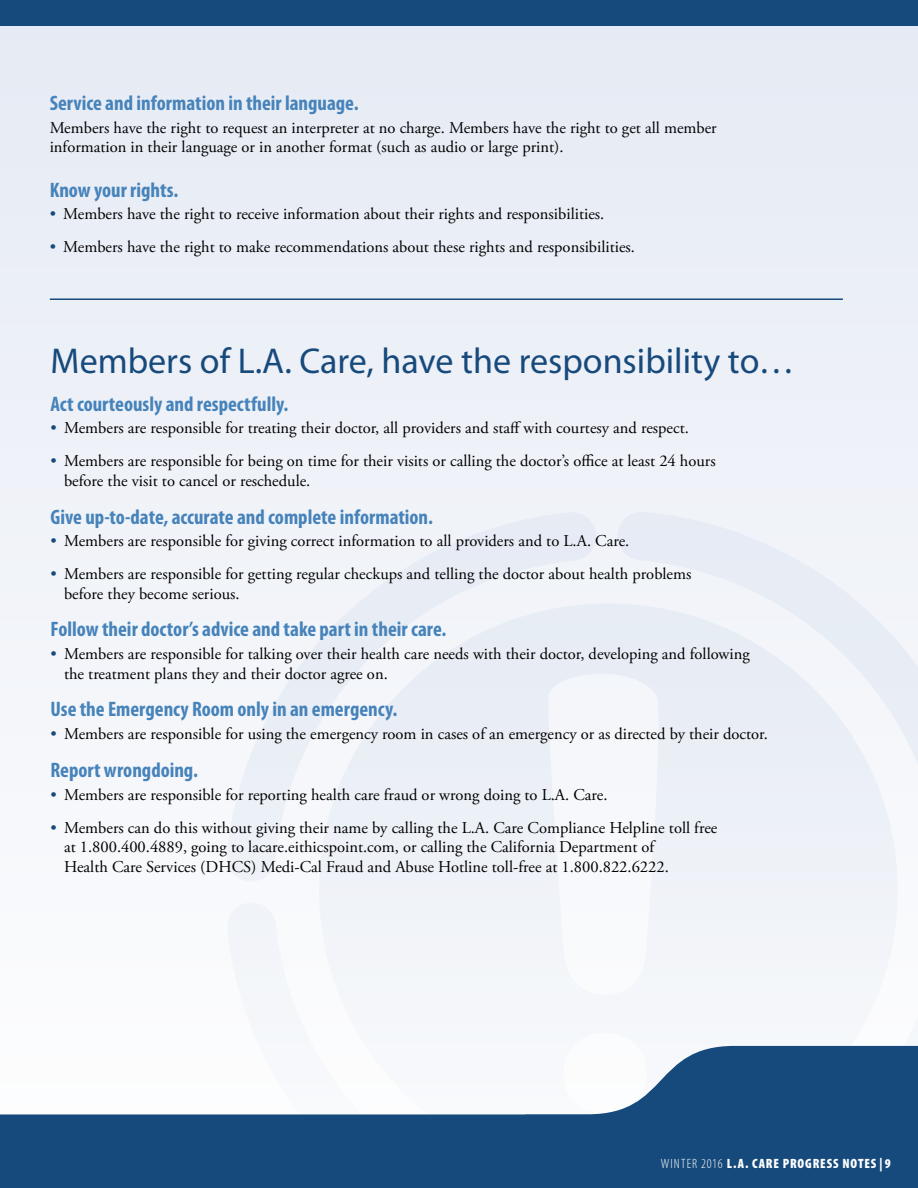
<style>
.page{position:relative;width:918px;height:1188px;background:#fff}
.page>*{position:absolute;margin:0;border:0;box-sizing:border-box;transform-origin:0 0}
.t1{font:36px "Myriad Pro";color:#174a7c}
.t2{font:700 condensed 21px "Myriad Pro";color:#4683ba}
.t3{font:16.5px/19.5px "Adobe Garamond Pro";color:#000}
.t4{font:900 condensed 13.5px "Myriad Pro";letter-spacing:.065em;color:#fff}
.s1{color:#174a7c}
.s2{font-weight:300}
</style>
<div class="page">
<div style="left:0;top:26px;width:918px;height:704px;background:#ebeff6"></div>
<svg style="left:226px;top:511px;width:371px;height:371px;fill:#f1f3f9"></svg>
<div style="left:227px;top:902px;width:69px;height:109px;background:#f3f6fa"></div>
<svg style="left:616px;top:511px;width:302px;height:254px;fill:#f0f3f8"></svg>
<svg style="left:319px;top:603px;width:579px;height:443px;fill:#f0f3f8"></svg>
<svg style="left:0;top:1046px;width:918px;height:142px;fill:#174a7c"></svg>
<hr style="left:50px;top:298px;width:793px;height:2px;background:#174a7c">
<div style="left:0;top:0;width:918px;height:26px;background:#174a7c"></div>
<p class="t2" style="left:50px;top:90px;width:310px">Service and information in their language.</p>
<p class="t3" style="left:50px;top:118px;width:669px">Members have the right to request an interpreter at no charge. Members have the right to get all member information in their language or in another format (such as audio or large print).</p>
<p class="t2" style="left:50px;top:177px;width:130px">Know your rights.</p>
<p class="t3" style="left:50px;top:205px;width:556px"><span class="s1">•</span> Members have the right to receive information about their rights and responsibilities.</p>
<p class="t3" style="left:50px;top:238px;width:587px"><span class="s1">•</span> Members have the right to make recommendations about these rights and responsibilities.</p>
<h1 class="t1" style="left:51px;top:339px;width:746px">Members of L.A. Care, have the responsibility to…</h1>
<p class="t2" style="left:51px;top:391px;width:239px">Act courteously and respectfully.</p>
<p class="t3" style="left:51px;top:419px;width:640px"><span class="s1">•</span> Members are responsible for treating their doctor, all providers and staff with courtesy and respect.</p>
<p class="t3" style="left:64px;top:452px;width:653px;text-indent:-13px"><span class="s1">•</span> Members are responsible for being on time for their visits or calling the doctor’s office at least 24 hours before the visit to cancel or reschedule.</p>
<p class="t2" style="left:51px;top:503px;width:384px">Give up-to-date, accurate and complete information.</p>
<p class="t3" style="left:51px;top:532px;width:580px"><span class="s1">•</span> Members are responsible for giving correct information to all providers and to L.A. Care.</p>
<p class="t3" style="left:64px;top:565px;width:629px;text-indent:-13px"><span class="s1">•</span> Members are responsible for getting regular checkups and telling the doctor about health problems before they become serious.</p>
<p class="t2" style="left:51px;top:616px;width:397px">Follow their doctor’s advice and take part in their care.</p>
<p class="t3" style="left:64px;top:645px;width:687px;text-indent:-13px"><span class="s1">•</span> Members are responsible for talking over their health care needs with their doctor, developing and following the treatment plans they and their doctor agree on.</p>
<p class="t2" style="left:51px;top:696px;width:348px">Use the Emergency Room only in an emergency.</p>
<p class="t3" style="left:51px;top:725px;width:719px"><span class="s1">•</span> Members are responsible for using the emergency room in cases of an emergency or as directed by their doctor.</p>
<p class="t2" style="left:51px;top:757px;width:149px">Report wrongdoing.</p>
<p class="t3" style="left:51px;top:785px;width:559px"><span class="s1">•</span> Members are responsible for reporting health care fraud or wrong doing to L.A. Care.</p>
<p class="t3" style="left:64px;top:818px;width:655px;text-indent:-13px"><span class="s1">•</span> Members can do this without giving their name by calling the L.A. Care Compliance Helpline toll free at 1.800.400.4889, going to lacare.eithicspoint.com, or calling the California Department of<br>Health Care Services (DHCS) Medi-Cal Fraud and Abuse Hotline toll-free at 1.800.822.6222.</p>
<p class="t4" style="left:661px;top:1155px;width:231px"><span class="s2">WINTER 2016</span> L.A. CARE PROGRESS NOTES | 9</p>
</div>
